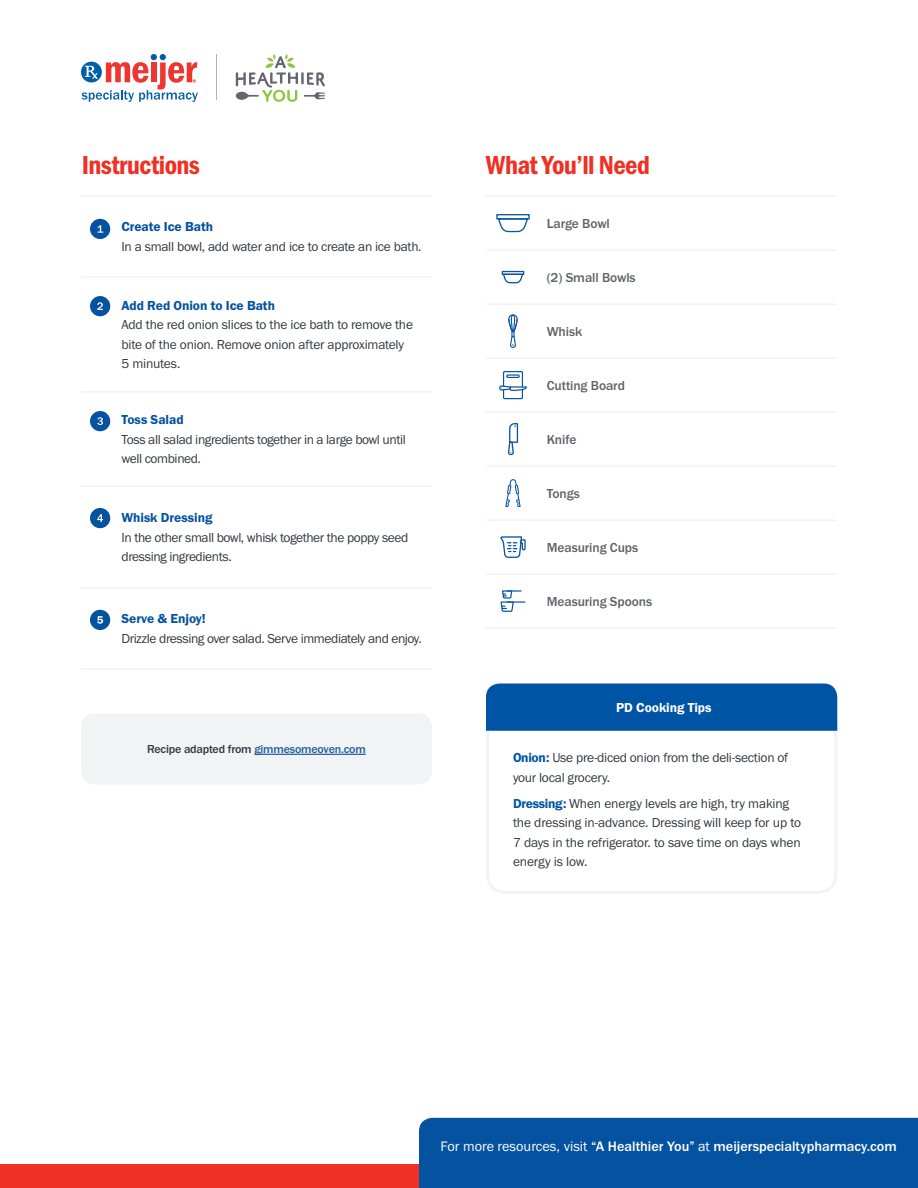
<style>
.page{position:relative;width:918px;height:1188px;background:#fff}
.page>*{position:absolute;margin:0;border:0;box-sizing:border-box;transform-origin:0 0}
.t1{font:27px "Franklin Gothic URW Con Dem";letter-spacing:-.02em;color:#ee3124}
.t2{font:500 14.25px "Franklin Gothic URW";color:#fff}
.t3{font:13.5px/19.5px "Franklin Gothic URW Boo";letter-spacing:-.02em;color:#343741}
.t4{font:500 13.5px "Franklin Gothic URW";letter-spacing:-.005em;color:#5e6369}
.t5{font:13.5px "Franklin Gothic URW Dem";letter-spacing:-.005em;color:#0552a1}
.t6{font:13.5px "Franklin Gothic URW Dem";letter-spacing:-.005em;color:#fff}
.t7{font:500 12px "Franklin Gothic URW";letter-spacing:-.015em;color:#343741}
.s1{color:#215e9e}
.s2{font-family:"Franklin Gothic URW Dem";color:#0054a6}
.s3{font-family:"Franklin Gothic URW Boo";font-weight:400}
</style>
<div class="page">
<div style="left:0;top:1164px;width:918px;height:24px;background:#ee3124"></div>
<div style="left:419px;top:1118px;width:499px;height:70px;background:#0552a1"></div>
<hr style="left:217px;top:54px;width:1px;height:46px;background:#afb1b4">
<svg style="left:82px;top:54px;width:116px;height:48px"></svg>
<svg style="left:236px;top:54px;width:89px;height:48px"></svg>
<hr style="left:486px;top:249px;width:350px;height:2px;background:#f1f3f4">
<hr style="left:486px;top:303px;width:350px;height:2px;background:#f1f3f4">
<hr style="left:486px;top:357px;width:350px;height:2px;background:#f1f3f4">
<hr style="left:486px;top:411px;width:350px;height:2px;background:#f1f3f4">
<hr style="left:486px;top:465px;width:350px;height:2px;background:#f1f3f4">
<hr style="left:486px;top:519px;width:350px;height:2px;background:#f1f3f4">
<hr style="left:486px;top:573px;width:350px;height:2px;background:#f1f3f4">
<hr style="left:486px;top:627px;width:350px;height:2px;background:#f1f3f4">
<hr style="left:486px;top:195px;width:350px;height:2px;background:#f1f3f4">
<hr style="left:81px;top:195px;width:351px;height:2px;background:#f1f3f4">
<hr style="left:81px;top:276px;width:351px;height:2px;background:#f1f3f4">
<hr style="left:81px;top:391px;width:351px;height:2px;background:#f1f3f4">
<hr style="left:81px;top:486px;width:351px;height:1px;background:#f1f3f4">
<hr style="left:81px;top:587px;width:351px;height:2px;background:#f1f3f4">
<hr style="left:81px;top:668px;width:351px;height:2px;background:#f1f3f4">
<div style="left:90px;top:219px;width:20px;height:20px;background:#0552a1;border-radius:50%"></div>
<svg style="left:98px;top:225px;width:5px;height:8px"></svg>
<div style="left:90px;top:296px;width:20px;height:20px;background:#0552a1;border-radius:50%"></div>
<svg style="left:97px;top:302px;width:6px;height:8px"></svg>
<div style="left:90px;top:411px;width:20px;height:20px;background:#0552a1;border-radius:50%"></div>
<svg style="left:97px;top:417px;width:6px;height:8px"></svg>
<div style="left:90px;top:508px;width:20px;height:20px;background:#0552a1;border-radius:50%"></div>
<svg style="left:97px;top:514px;width:6px;height:8px"></svg>
<div style="left:486px;top:196px;width:54px;height:54px;background:#fff"></div>
<svg style="left:498px;top:220px;width:30px;height:13px"></svg>
<div style="left:496px;top:214px;width:34px;height:6px;border:1px solid #09539f"></div>
<div style="left:486px;top:412px;width:54px;height:54px;background:#fff"></div>
<svg style="left:507px;top:423px;width:12px;height:33px"></svg>
<div style="left:486px;top:304px;width:54px;height:54px;background:#fff"></div>
<svg style="left:508px;top:314px;width:10px;height:34px"></svg>
<div style="left:486px;top:520px;width:54px;height:54px;background:#fff"></div>
<svg style="left:500px;top:536px;width:26px;height:22px"></svg>
<div style="left:486px;top:250px;width:54px;height:54px;background:#fff"></div>
<svg style="left:503px;top:275px;width:20px;height:9px"></svg>
<div style="left:502px;top:271px;width:22px;height:4px;border:1px solid #09539f"></div>
<div style="left:486px;top:466px;width:54px;height:54px;background:#fff"></div>
<svg style="left:505px;top:479px;width:16px;height:29px"></svg>
<div style="left:486px;top:358px;width:54px;height:54px;background:#fff"></div>
<svg style="left:499px;top:371px;width:28px;height:29px"></svg>
<div style="left:486px;top:574px;width:54px;height:54px;background:#fff"></div>
<svg style="left:500px;top:590px;width:25px;height:22px"></svg>
<div style="left:81px;top:714px;width:351px;height:71px;background:#f1f3f4;border-radius:14px"></div>
<hr style="left:254px;top:754px;width:112px;height:1px;background:#215e9e">
<div style="left:90px;top:610px;width:20px;height:20px;background:#0552a1;border-radius:50%"></div>
<svg style="left:97px;top:616px;width:6px;height:8px"></svg>
<svg style="left:486px;top:720px;width:352px;height:174px"></svg>
<div style="left:486px;top:684px;width:351px;height:47px;background:#0054a6"></div>
<h1 class="t1" style="left:82px;top:147px;width:120px">Instructions</h1>
<h1 class="t1" style="left:486px;top:147px;width:165px">What You’ll Need</h1>
<p class="t5" style="left:122px;top:219px;width:93px">Create Ice Bath</p>
<p class="t3" style="left:122px;top:236px;width:302px">In a small bowl, add water and ice to create an ice bath.</p>
<p class="t5" style="left:122px;top:297px;width:155px">Add Red Onion to Ice Bath</p>
<p class="t3" style="left:122px;top:315px;width:293px">Add the red onion slices to the ice bath to remove the bite of the onion. Remove onion after approximately<br>5 minutes.</p>
<p class="t5" style="left:122px;top:411px;width:64px">Toss Salad</p>
<p class="t3" style="left:122px;top:429px;width:286px">Toss all salad ingredients together in a large bowl until well combined.</p>
<p class="t5" style="left:122px;top:509px;width:93px">Whisk Dressing</p>
<p class="t3" style="left:122px;top:527px;width:288px">In the other small bowl, whisk together the poppy seed dressing ingredients.</p>
<p class="t5" style="left:122px;top:610px;width:86px">Serve &amp; Enjoy!</p>
<p class="t3" style="left:122px;top:628px;width:302px">Drizzle dressing over salad. Serve immediately and enjoy.</p>
<p class="t7" style="left:147px;top:742px;width:220px">Recipe adapted from <span class="s1">gimmesomeoven.com</span></p>
<p class="t4" style="left:547px;top:215px;width:65px">Large Bowl</p>
<p class="t4" style="left:547px;top:269px;width:91px">(2) Small Bowls</p>
<p class="t4" style="left:547px;top:323px;width:37px">Whisk</p>
<p class="t4" style="left:547px;top:377px;width:80px">Cutting Board</p>
<p class="t4" style="left:547px;top:431px;width:31px">Knife</p>
<p class="t4" style="left:547px;top:485px;width:35px">Tongs</p>
<p class="t4" style="left:547px;top:539px;width:93px">Measuring Cups</p>
<p class="t4" style="left:547px;top:593px;width:107px">Measuring Spoons</p>
<p class="t6" style="left:616px;top:699px;width:97px">PD Cooking Tips</p>
<p class="t3" style="left:513px;top:748px;width:277px"><span class="s2">Onion:</span> Use pre-diced onion from the deli-section of your local grocery.</p>
<p class="t3" style="left:513px;top:794px;width:290px"><span class="s2">Dressing:</span> When energy levels are high, try making the dressing in-advance. Dressing will keep for up to 7 days in the refrigerator. to save time on days when energy is low.</p>
<p class="t2" style="left:441px;top:1137px;width:458px"><span class="s3">For more resources, visit</span> “A Healthier You” <span class="s3">at</span> meijerspecialtypharmacy.com</p>
</div>
